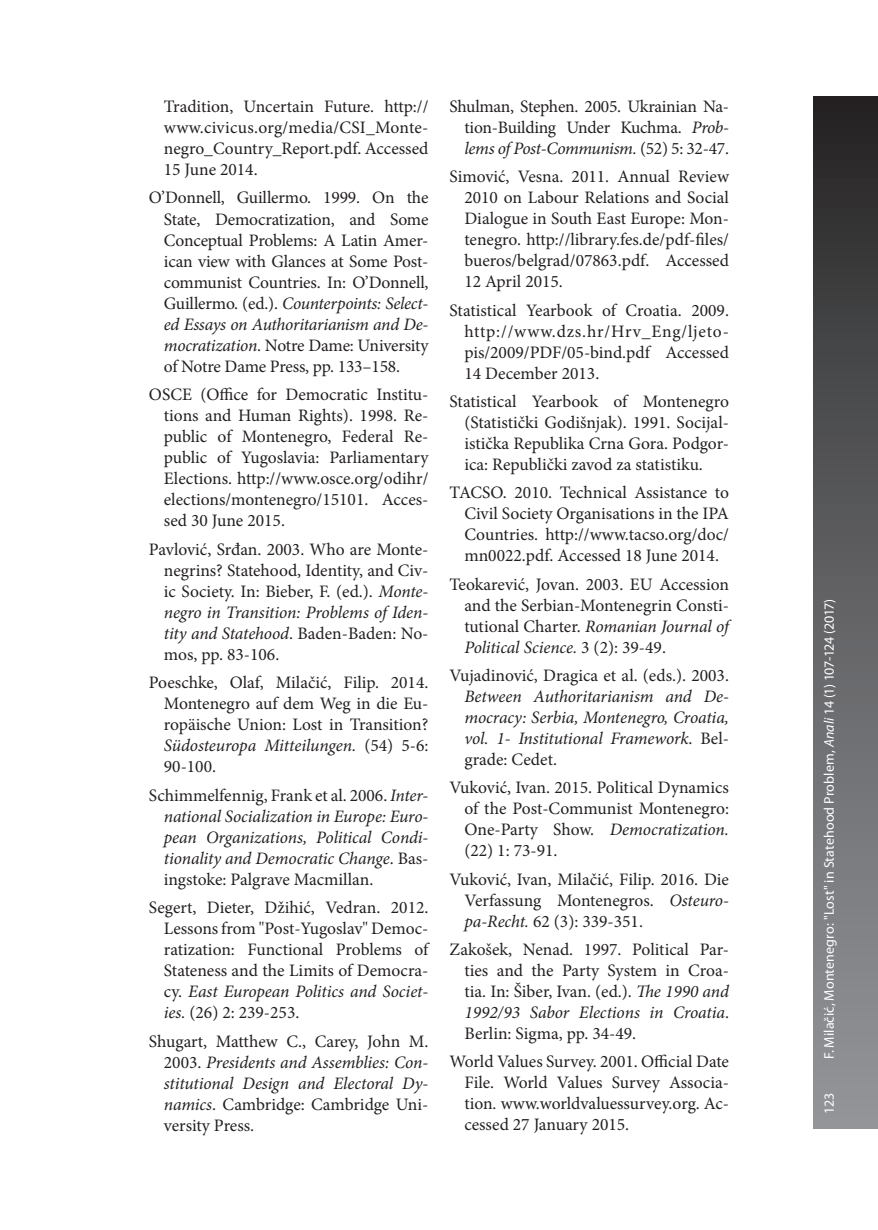
<style>
.page{position:relative;width:878px;height:1230px;background:#fff}
.page>*{position:absolute;margin:0;border:0;box-sizing:border-box;transform-origin:0 0}
.t1{font:17.5px/21px "Minion Pro";color:#231f20;text-align:justify}
.t2{font:italic 17.5px/21px "Minion Pro";letter-spacing:-.01em;color:#231f20;text-align:justify}
.t3{font:14px "Myriad Pro";letter-spacing:.005em;color:#fff}
.s1{font-style:italic}
.s2{font-style:normal}
</style>
<div class="page">
<div style="left:813px;top:96px;width:64px;height:1032px;background:linear-gradient(to bottom,#292728,#979a9d)"></div>
<p class="t1" style="left:164px;top:96px;width:266px">Tradition, Uncertain Future. http:// www.civicus.org/media/CSI_Monte&shy;negro_Country_Report.pdf. Accessed 15 June 2014.</p>
<p class="t1" style="left:164px;top:187px;width:266px;text-indent:-15px">O’Donnell, Guillermo. 1999. On the State, Democratization, and Some Conceptual Problems: A Latin Amer&shy;ican view with Glances at Some Post&shy;communist Countries. In: O’Donnell, Guillermo. (ed.). <span class="s1">Counterpoints: Select&shy;ed Essays on Authoritarianism and De&shy;mocratization</span>. Notre Dame: University of Notre Dame Press, pp. 133–158.</p>
<p class="t1" style="left:164px;top:384px;width:266px;text-indent:-15px">OSCE (Office for Democratic Institu&shy;tions and Human Rights). 1998. Re&shy;public of Montenegro, Federal Re&shy;public of Yugoslavia: Parliamentary Elections. http://www.osce.org/odihr/ elections/montenegro/15101. Acces&shy;sed 30 June 2015.</p>
<p class="t1" style="left:164px;top:538px;width:266px;text-indent:-15px">Pavlović, Srđan. 2003. Who are Monte&shy;negrins? Statehood, Identity, and Civ&shy;ic Society. In: Bieber, F. (ed.). <span class="s1">Monte&shy;negro in Transition: Problems of Iden&shy;tity and Statehood</span>. Baden-Baden: No&shy;mos, pp. 83-106.</p>
<p class="t1" style="left:164px;top:672px;width:266px;text-indent:-15px">Poeschke, Olaf, Milačić, Filip. 2014.<br>Montenegro auf dem Weg in die Eu&shy;ropäische Union: Lost in Transition?<br><span class="s1">Südosteuropa Mitteilungen.</span> (54) 5-6:<br>90-100.</p>
<p class="t2" style="left:164px;top:784px;width:266px;text-indent:-15px"><span class="s2">Schimmelfennig, Frank et al. 2006.</span> Inter&shy;national Socialization in Europe: Euro&shy;pean Organizations, Political Condi&shy;tionality and Democratic Change<span class="s2">. Bas&shy;ingstoke: Palgrave Macmillan.</span></p>
<p class="t1" style="left:164px;top:897px;width:266px;text-indent:-15px">Segert, Dieter, Džihić, Vedran. 2012.<br>Lessons from "Post-Yugoslav" Democ&shy;ratization: Functional Problems of Stateness and the Limits of Democra&shy;cy. <span class="s1">East European Politics and Societ&shy;ies.</span> (26) 2: 239-253.</p>
<p class="t1" style="left:164px;top:1030px;width:266px;text-indent:-15px">Shugart, Matthew C., Carey, John M.<br>2003. <span class="s1">Presidents and Assemblies: Con&shy;stitutional Design and Electoral Dy&shy;namics</span>. Cambridge: Cambridge Uni&shy;versity Press.</p>
<p class="t1" style="left:464px;top:96px;width:266px;text-indent:-15px">Shulman, Stephen. 2005. Ukrainian Na&shy;tion-Building Under Kuchma. <span class="s1">Prob&shy;lems of Post-Communism.</span> (52) 5: 32-47.</p>
<p class="t1" style="left:464px;top:166px;width:266px;text-indent:-15px">Simović, Vesna. 2011. Annual Review 2010 on Labour Relations and Social Dialogue in South East Europe: Mon&shy;tenegro. http://library.fes.de/pdf-files/ bueros/belgrad/07863.pdf. Accessed 12 April 2015.</p>
<p class="t1" style="left:464px;top:299px;width:266px;text-indent:-15px">Statistical Yearbook of Croatia. 2009. http://www.dzs.hr/Hrv_Eng/ljeto&shy;pis/2009/PDF/05-bind.pdf Accessed 14 December 2013.</p>
<p class="t1" style="left:464px;top:391px;width:266px;text-indent:-15px">Statistical Yearbook of Montenegro (Statistički Godišnjak). 1991. Socijal&shy;istička Republika Crna Gora. Podgor&shy;ica: Republički zavod za statistiku.</p>
<p class="t1" style="left:464px;top:482px;width:266px;text-indent:-15px">TACSO. 2010. Technical Assistance to Civil Society Organisations in the IPA Countries. http://www.tacso.org/doc/ mn0022.pdf. Accessed 18 June 2014.</p>
<p class="t1" style="left:464px;top:573px;width:266px;text-indent:-15px">Teokarević, Jovan. 2003. EU Accession and the Serbian-Montenegrin Consti&shy;tutional Charter. <span class="s1">Romanian Journal of Political Science.</span> 3 (2): 39-49.</p>
<p class="t1" style="left:449px;top:665px;width:281px">Vujadinović, Dragica et al. (eds.). 2003.</p>
<p class="t2" style="left:464px;top:685px;width:266px">Between Authoritarianism and De&shy;mocracy: Serbia, Montenegro, Croatia, vol. 1- Institutional Framework<span class="s2">. Bel&shy;grade: Cedet.</span></p>
<p class="t1" style="left:464px;top:777px;width:266px;text-indent:-15px">Vuković, Ivan. 2015. Political Dynamics of the Post-Communist Montenegro:<br>One-Party Show. <span class="s1">Democratization. </span>(22) 1: 73-91.</p>
<p class="t1" style="left:464px;top:868px;width:266px;text-indent:-15px">Vuković, Ivan, Milačić, Filip. 2016. Die Verfassung Montenegros. <span class="s1">Osteuro&shy;pa-Recht.</span> 62 (3): 339-351.</p>
<p class="t1" style="left:464px;top:938px;width:266px;text-indent:-15px">Zakošek, Nenad. 1997. Political Par&shy;ties and the Party System in Croa&shy;tia. In: Šiber, Ivan. (ed.). <span class="s1">The 1990 and 1992/93 Sabor Elections in Croatia</span>.<br>Berlin: Sigma, pp. 34-49.</p>
<p class="t1" style="left:464px;top:1051px;width:266px;text-indent:-15px">World Values Survey. 2001. Official Date File. World Values Survey Associa&shy;tion<span class="s1">.</span> www.worldvaluessurvey.org. Ac&shy;cessed 27 January 2015.</p>
<p class="t3" style="left:820px;top:1059px;width:462px;rotate:-90deg">F. Milačić, Montenegro: "Lost" in Statehood Problem, <span class="s1">Anali</span> 14 (1) 107-124 (2017)</p>
<p class="t3" style="left:820px;top:1113px;width:22px;rotate:-90deg">123</p>
</div>
